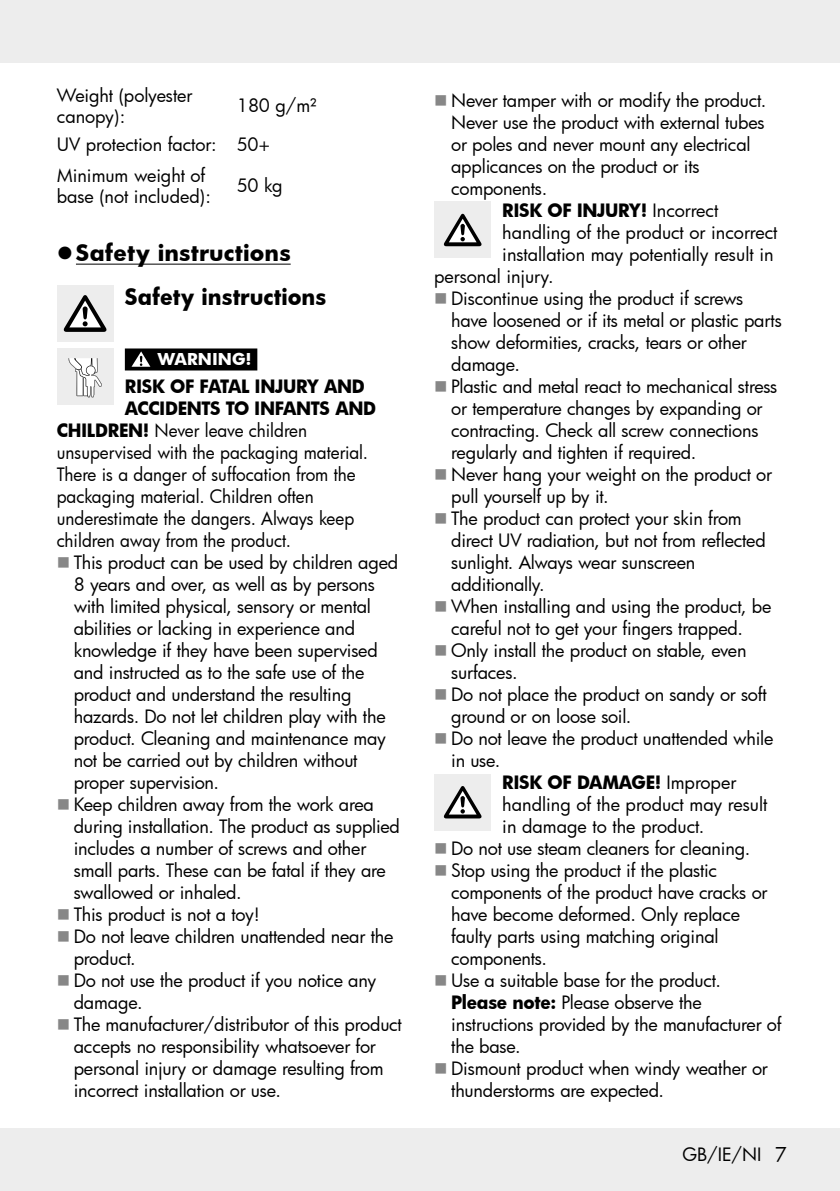
<style>
.page{position:relative;width:840px;height:1191px;background:#fff}
.page>*{position:absolute;margin:0;border:0;box-sizing:border-box;transform-origin:0 0}
.t1{font:700 22px/44px "Futura";letter-spacing:.005em;color:#000}
.t2{font:18px/21.6px "Futura";letter-spacing:-.01em;color:#000}
.t3{font:18px "Futura";letter-spacing:-.01em;color:#000;scale:.95 1}
.t4{font:700 18px "Futura";letter-spacing:-.02em;color:#000;scale:.95 1}
.t5{font:700 16px "Futura";letter-spacing:.005em;color:#fff}
.s1{font-weight:700}
.s2{font-weight:400}
.s3{font-size:20px}
</style>
<div class="page">
<div style="left:0;top:0;width:839px;height:62px;background:#ededed"></div>
<div style="left:0;top:1128px;width:839px;height:63px;background:#ededed"></div>
<hr style="left:76px;top:264px;width:214px;height:1px;background:#000">
<div style="left:125px;top:348px;width:132px;height:22px;background:#000"></div>
<div style="left:57px;top:285px;width:56px;height:57px;background:#ededed"></div>
<svg style="left:64px;top:295px;width:42px;height:37px"></svg>
<div style="left:57px;top:348px;width:56px;height:57px;background:#ededed"></div>
<svg style="left:68px;top:358px;width:34px;height:39px"></svg>
<svg style="left:131px;top:351px;width:19px;height:16px"></svg>
<div style="left:434px;top:201px;width:56px;height:57px;background:#ededed"></div>
<svg style="left:443px;top:214px;width:38px;height:32px"></svg>
<div style="left:434px;top:773px;width:56px;height:57px;background:#ededed"></div>
<svg style="left:443px;top:786px;width:38px;height:32px"></svg>
<p class="t2" style="left:57px;top:84px;width:137px">Weight (polyester canopy):</p>
<p class="t2" style="left:57px;top:86px;width:261px;line-height:38.6px;text-indent:180px">180 g/m²<br>UV protection factor: 50+</p>
<p class="t2" style="left:57px;top:164px;width:156px">Minimum weight of base (not included):</p>
<p class="t2" style="left:237px;top:174px;width:47px">50 kg</p>
<p class="t1" style="left:125px;top:230px;width:203px;text-indent:-49px">Safety instructions<br>Safety instructions</p>
<p class="t5" style="left:157px;top:348px;width:96px">WARNING!</p>
<p class="t4" style="left:125px;top:374px;width:254px">RISK OF FATAL INJURY AND</p>
<p class="t4" style="left:125px;top:396px;width:266px">ACCIDENTS TO INFANTS AND</p>
<p class="t3" style="left:57px;top:418px;width:265px"><span class="s1">CHILDREN!</span> Never leave children</p>
<p class="t3" style="left:57px;top:440px;width:325px">unsupervised with the packaging material.</p>
<p class="t3" style="left:57px;top:462px;width:316px">There is a danger of suffocation from the</p>
<p class="t3" style="left:57px;top:484px;width:272px">packaging material. Children often</p>
<p class="t3" style="left:57px;top:506px;width:314px">underestimate the dangers. Always keep</p>
<p class="t3" style="left:57px;top:528px;width:244px">children away from the product.</p>
<p class="t2" style="left:74px;top:551px;width:326px">This product can be used by children aged</p>
<p class="t2" style="left:74px;top:573px;width:303px">8 years and over, as well as by persons</p>
<p class="t2" style="left:74px;top:595px;width:298px">with limited physical, sensory or mental</p>
<p class="t2" style="left:74px;top:617px;width:283px">abilities or lacking in experience and</p>
<p class="t2" style="left:74px;top:639px;width:305px">knowledge if they have been supervised</p>
<p class="t2" style="left:74px;top:661px;width:292px">and instructed as to the safe use of the</p>
<p class="t2" style="left:74px;top:683px;width:279px">product and understand the resulting</p>
<p class="t2" style="left:74px;top:705px;width:313px">hazards. Do not let children play with the</p>
<p class="t2" style="left:74px;top:727px;width:313px">product. Cleaning and maintenance may</p>
<p class="t2" style="left:74px;top:749px;width:285px">not be carried out by children without</p>
<p class="t2" style="left:74px;top:771px;width:143px">proper supervision.</p>
<p class="t2" style="left:74px;top:793px;width:301px">Keep children away from the work area</p>
<p class="t2" style="left:74px;top:815px;width:327px">during installation. The product as supplied</p>
<p class="t2" style="left:74px;top:837px;width:294px">includes a number of screws and other</p>
<p class="t2" style="left:74px;top:859px;width:313px">small parts. These can be fatal if they are</p>
<p class="t2" style="left:74px;top:881px;width:166px">swallowed or inhaled.</p>
<p class="t2" style="left:74px;top:903px;width:188px">This product is not a toy!</p>
<p class="t2" style="left:74px;top:925px;width:321px">Do not leave children unattended near the</p>
<p class="t2" style="left:74px;top:947px;width:60px">product.</p>
<p class="t2" style="left:74px;top:969px;width:304px">Do not use the product if you notice any</p>
<p class="t2" style="left:74px;top:991px;width:67px">damage.</p>
<p class="t2" style="left:74px;top:1013px;width:329px">The manufacturer/distributor of this product</p>
<p class="t2" style="left:74px;top:1035px;width:303px">accepts no responsibility whatsoever for</p>
<p class="t2" style="left:74px;top:1057px;width:311px">personal injury or damage resulting from</p>
<p class="t2" style="left:74px;top:1079px;width:205px">incorrect installation or use.</p>
<p class="t2" style="left:451px;top:89px;width:313px">Never tamper with or modify the product.</p>
<p class="t2" style="left:451px;top:111px;width:315px">Never use the product with external tubes</p>
<p class="t2" style="left:451px;top:133px;width:301px">or poles and never mount any electrical</p>
<p class="t2" style="left:451px;top:155px;width:250px">applicances on the product or its</p>
<p class="t2" style="left:451px;top:177px;width:94px">components.</p>
<p class="t4" style="left:502px;top:198px;width:229px">RISK OF INJURY! <span class="s2">Incorrect</span></p>
<p class="t2" style="left:502px;top:221px;width:276px">handling of the product or incorrect</p>
<p class="t2" style="left:502px;top:243px;width:272px">installation may potentially result in</p>
<p class="t2" style="left:434px;top:265px;width:117px">personal injury.</p>
<p class="t2" style="left:451px;top:287px;width:293px">Discontinue using the product if screws</p>
<p class="t2" style="left:451px;top:309px;width:332px">have loosened or if its metal or plastic parts</p>
<p class="t2" style="left:451px;top:331px;width:297px">show deformities, cracks, tears or other</p>
<p class="t2" style="left:451px;top:353px;width:67px">damage.</p>
<p class="t2" style="left:451px;top:375px;width:327px">Plastic and metal react to mechanical stress</p>
<p class="t2" style="left:451px;top:397px;width:313px">or temperature changes by expanding or</p>
<p class="t2" style="left:451px;top:419px;width:309px">contracting. Check all screw connections</p>
<p class="t2" style="left:451px;top:441px;width:243px">regularly and tighten if required.</p>
<p class="t2" style="left:451px;top:463px;width:322px">Never hang your weight on the product or</p>
<p class="t2" style="left:451px;top:485px;width:155px">pull yourself up by it.</p>
<p class="t2" style="left:451px;top:507px;width:292px">The product can protect your skin from</p>
<p class="t2" style="left:451px;top:529px;width:316px">direct UV radiation, but not from reflected</p>
<p class="t2" style="left:451px;top:551px;width:245px">sunlight. Always wear sunscreen</p>
<p class="t2" style="left:451px;top:573px;width:91px">additionally.</p>
<p class="t2" style="left:451px;top:595px;width:321px">When installing and using the product, be</p>
<p class="t2" style="left:451px;top:617px;width:293px">careful not to get your fingers trapped.</p>
<p class="t2" style="left:451px;top:639px;width:297px">Only install the product on stable, even</p>
<p class="t2" style="left:451px;top:661px;width:64px">surfaces.</p>
<p class="t2" style="left:451px;top:683px;width:317px">Do not place the product on sandy or soft</p>
<p class="t2" style="left:451px;top:705px;width:178px">ground or on loose soil.</p>
<p class="t2" style="left:451px;top:727px;width:324px">Do not leave the product unattended while</p>
<p class="t2" style="left:451px;top:749px;width:47px">in use.</p>
<p class="t4" style="left:502px;top:770px;width:248px">RISK OF DAMAGE! <span class="s2">Improper</span></p>
<p class="t2" style="left:502px;top:793px;width:266px">handling of the product may result</p>
<p class="t2" style="left:502px;top:815px;width:200px">in damage to the product.</p>
<p class="t2" style="left:451px;top:837px;width:297px">Do not use steam cleaners for cleaning.</p>
<p class="t2" style="left:451px;top:859px;width:267px">Stop using the product if the plastic</p>
<p class="t2" style="left:451px;top:881px;width:318px">components of the product have cracks or</p>
<p class="t2" style="left:451px;top:903px;width:290px">have become deformed. Only replace</p>
<p class="t2" style="left:451px;top:925px;width:269px">faulty parts using matching original</p>
<p class="t2" style="left:451px;top:947px;width:94px">components.</p>
<p class="t2" style="left:451px;top:969px;width:268px">Use a suitable base for the product.</p>
<p class="t2" style="left:451px;top:991px;width:252px"><span class="s1">Please note:</span> Please observe the</p>
<p class="t2" style="left:451px;top:1013px;width:332px">instructions provided by the manufacturer of</p>
<p class="t2" style="left:451px;top:1035px;width:67px">the base.</p>
<p class="t2" style="left:451px;top:1057px;width:318px">Dismount product when windy weather or</p>
<p class="t2" style="left:451px;top:1079px;width:214px">thunderstorms are expected.</p>
<p class="t2" style="left:682px;top:1143px;width:106px">GB/IE/NI <span class="s3">7</span></p>
</div>
